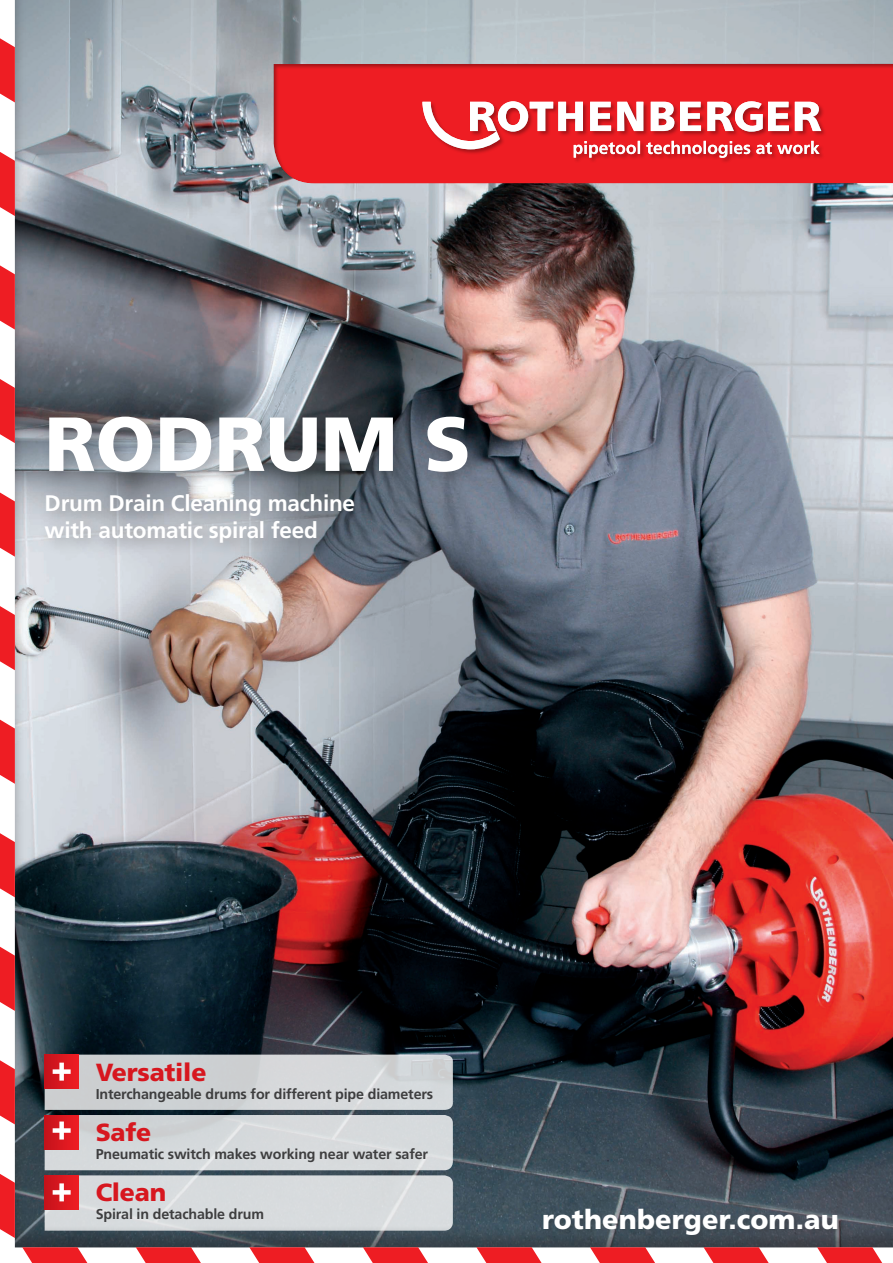
<style>
.page{position:relative;width:893px;height:1263px;background:#fff}
.page>*{position:absolute;margin:0;border:0;box-sizing:border-box;transform-origin:0 0}
.t1{font:900 76.5px "Frutiger LT Com";color:#fff}
.t2{font:900 27px "Frutiger";letter-spacing:.005em;color:#fff}
.t3{font:900 24.75px "Frutiger LT Com";letter-spacing:-.01em;color:#d7171f}
.t4{font:700 22.5px/27px "Frutiger LT Com";letter-spacing:-.01em;color:#fff}
.t5{font:700 14.25px "Frutiger LT Com";letter-spacing:-.01em;color:#3e3e3f}
</style>
<div class="page">
<img style="left:14px;top:0;width:879px;height:1248px">
<svg style="left:0;top:37px;width:15px;height:67px"></svg>
<svg style="left:0;top:150px;width:15px;height:68px"></svg>
<svg style="left:0;top:264px;width:15px;height:67px"></svg>
<svg style="left:0;top:377px;width:15px;height:68px"></svg>
<svg style="left:0;top:491px;width:15px;height:67px"></svg>
<svg style="left:0;top:604px;width:15px;height:68px"></svg>
<svg style="left:0;top:718px;width:15px;height:67px"></svg>
<svg style="left:0;top:832px;width:15px;height:67px"></svg>
<svg style="left:0;top:945px;width:15px;height:67px"></svg>
<svg style="left:0;top:1059px;width:15px;height:67px"></svg>
<svg style="left:0;top:1172px;width:15px;height:67px"></svg>
<svg style="left:816px;top:1247px;width:67px;height:16px"></svg>
<svg style="left:702px;top:1247px;width:68px;height:16px"></svg>
<svg style="left:589px;top:1247px;width:67px;height:16px"></svg>
<svg style="left:475px;top:1247px;width:68px;height:16px"></svg>
<svg style="left:362px;top:1247px;width:67px;height:16px"></svg>
<svg style="left:248px;top:1247px;width:68px;height:16px"></svg>
<svg style="left:135px;top:1247px;width:67px;height:16px"></svg>
<svg style="left:21px;top:1247px;width:67px;height:16px"></svg>
<div style="left:273px;top:63px;width:620px;height:123px;background:#231f20;opacity:.38"></div>
<div style="left:542px;top:1207px;width:303px;height:35px;background:#231f20;opacity:.26"></div>
<div style="left:38px;top:408px;width:448px;height:153px;background:#231f20;opacity:.26"></div>
<p class="t1" style="left:45px;top:398px;width:428px">RODRUM S</p>
<p class="t4" style="left:45px;top:490px;width:312px">Drum Drain Cleaning machine with automatic spiral feed</p>
<p class="t3" style="left:96px;top:1057px;width:112px">Versatile</p>
<p class="t5" style="left:96px;top:1085px;width:339px">Interchangeable drums for different pipe diameters</p>
<p class="t3" style="left:96px;top:1117px;width:57px">Safe</p>
<p class="t5" style="left:96px;top:1146px;width:334px">Pneumatic switch makes working near water safer</p>
<p class="t3" style="left:96px;top:1177px;width:72px">Clean</p>
<p class="t5" style="left:96px;top:1206px;width:170px">Spiral in detachable drum</p>
<p class="t2" style="left:542px;top:1203px;width:298px">rothenberger.com.au</p>
</div>
